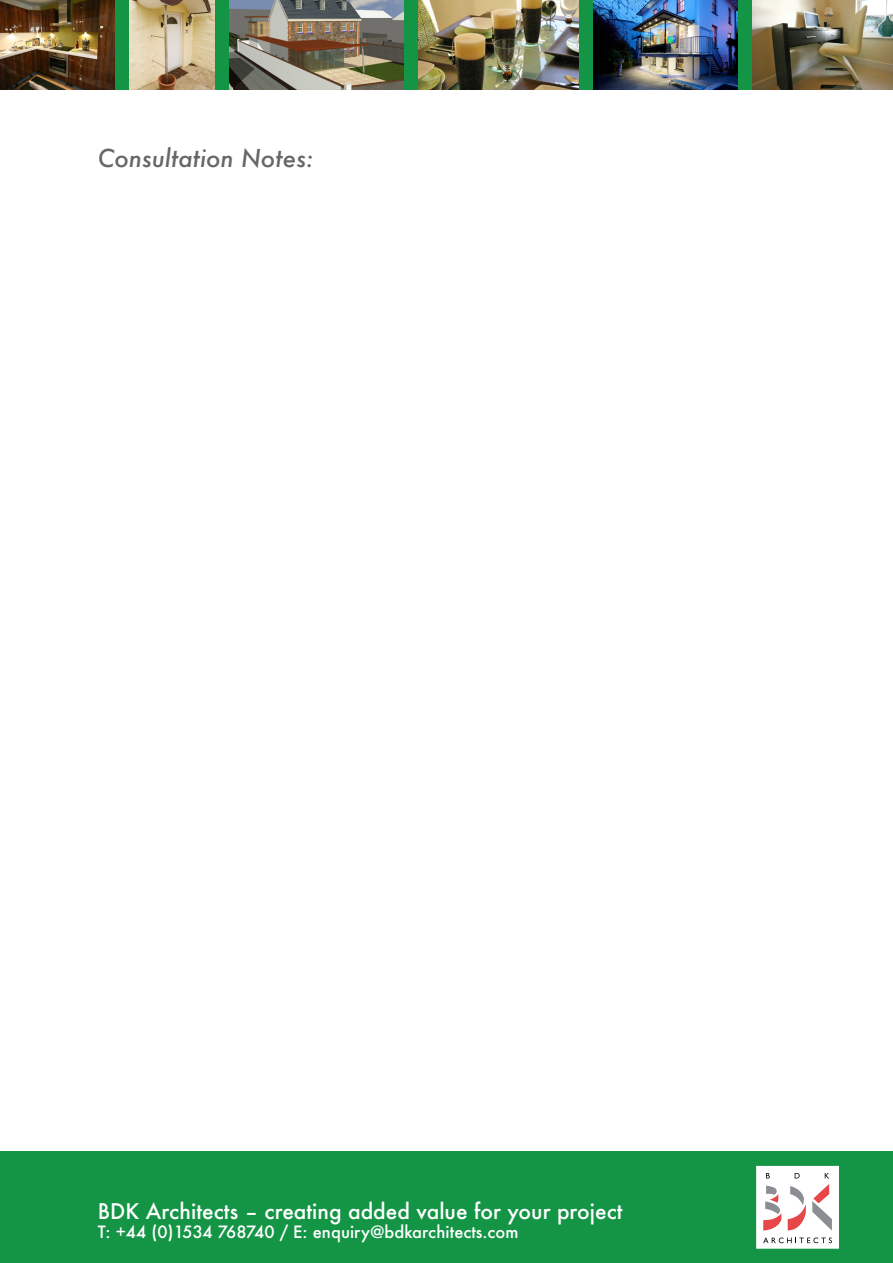
<style>
.page{position:relative;width:893px;height:1263px;background:#fff}
.page>*{position:absolute;margin:0;border:0;box-sizing:border-box;transform-origin:0 0}
.t1{font:italic 500 24px "Futura";color:#67676a}
.t2{font:500 21px "Futura";color:#fff}
.t3{font:500 16.5px "Futura";color:#fff}
</style>
<div class="page">
<div style="left:0;top:1151px;width:893px;height:112px;background:#149546"></div>
<div style="left:756px;top:1166px;width:83px;height:83px;background:#fff;border:1px solid #fff"></div>
<svg style="left:788px;top:1186px;width:18px;height:44px"></svg>
<svg style="left:763px;top:1186px;width:18px;height:44px"></svg>
<svg style="left:812px;top:1184px;width:20px;height:46px"></svg>
<svg style="left:763px;top:1237px;width:69px;height:6px"></svg>
<svg style="left:766px;top:1173px;width:4px;height:5px"></svg>
<svg style="left:795px;top:1173px;width:5px;height:5px"></svg>
<svg style="left:825px;top:1173px;width:4px;height:5px"></svg>
<div style="left:115px;top:0;width:638px;height:89px;background:#149546"></div>
<img style="left:0;top:0;width:115px;height:89px">
<img style="left:130px;top:0;width:85px;height:89px">
<img style="left:419px;top:0;width:159px;height:89px">
<img style="left:593px;top:0;width:145px;height:89px">
<img style="left:753px;top:0;width:140px;height:89px">
<img style="left:230px;top:0;width:174px;height:89px">
<p class="t1" style="left:98px;top:141px;width:217px">Consultation Notes:</p>
<p class="t2" style="left:98px;top:1196px;width:526px">BDK Architects – creating added value for your project</p>
<p class="t3" style="left:98px;top:1221px;width:422px">T: +44 (0)1534 768740 / E: enquiry@bdkarchitects.com</p>
</div>
